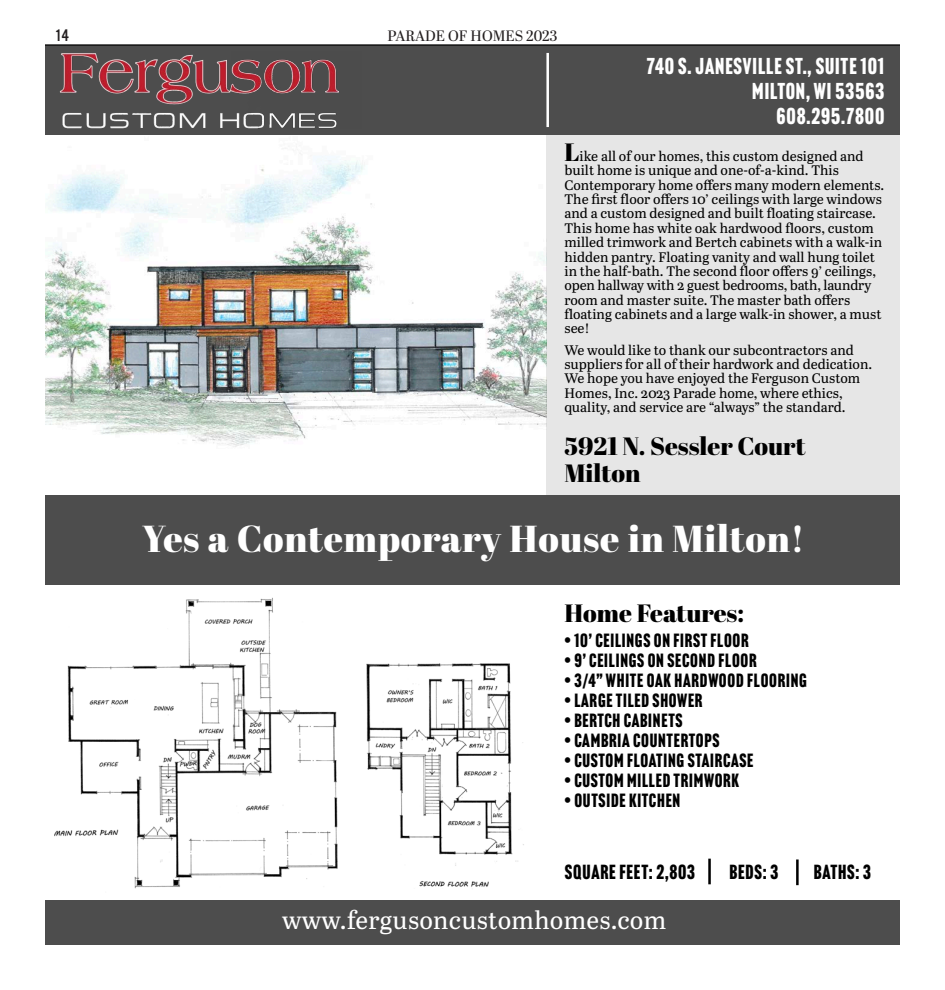
<style>
.page{position:relative;width:945px;height:990px;background:#fff}
.page>*{position:absolute;margin:0;border:0;box-sizing:border-box;transform-origin:0 0}
.t1{font:37.5px "Abril Fatface";letter-spacing:.02em;color:#fff}
.t2{font:25px/27.5px "Abril Fatface";color:#000}
.t3{font:25px "Abril Text";letter-spacing:.01em;color:#fff}
.t4{font:22.5px/25px "Headline Gothic ATF";letter-spacing:.04em;color:#fff;text-align:right}
.t5{font:20px "Headline Gothic ATF";letter-spacing:.04em;color:#000}
.t6{font:18.75px "Headline Gothic ATF";letter-spacing:.04em;color:#000}
.t7{font:17.5px "Alternate Got No 3 D";color:#231f20}
.t8{font:15px "Abril Display";color:#231f20}
.t9{font:13.75px/14.4px "Abril Text";color:#000}
.s1{font-family:"Abril Fatface";font-size:25px}
</style>
<div class="page">
<img style="left:45px;top:148px;width:501px;height:299px">
<img style="left:54px;top:597px;width:284px;height:292px">
<div style="left:45px;top:45px;width:855px;height:90px;background:#4d4d4d"></div>
<div style="left:45px;top:495px;width:855px;height:90px;background:#4d4d4d"></div>
<div style="left:45px;top:900px;width:855px;height:45px;background:#4d4d4d"></div>
<div style="left:546px;top:135px;width:354px;height:360px;background:#e6e6e6"></div>
<hr style="left:708px;top:859px;width:3px;height:25px;background:#000">
<hr style="left:796px;top:859px;width:3px;height:26px;background:#000">
<hr style="left:546px;top:53px;width:3px;height:74px;background:#fff">
<img style="left:59px;top:53px;width:280px;height:75px">
<img style="left:366px;top:663px;width:158px;height:224px">
<hr style="left:45px;top:44px;width:855px;height:2px;background:#000">
<p class="t7" style="left:55px;top:26px;width:16px">14</p>
<p class="t8" style="left:388px;top:25px;width:171px">PARADE OF HOMES 2023</p>
<p class="t4" style="left:647px;top:54px;width:239px">740 S. JANESVILLE ST., SUITE 101<br>MILTON, WI 53563<br>608.295.7800</p>
<p class="t9" style="left:565px;top:148px;width:321px"><span class="s1">L</span>ike all of our homes, this custom designed and built home is unique and one-of-a-kind. This Contemporary home offers many modern elements.<br>The first floor offers 10’ ceilings with large windows and a custom designed and built floating staircase.<br>This home has white oak hardwood floors, custom milled trimwork and Bertch cabinets with a walk-in hidden pantry. Floating vanity and wall hung toilet in the half-bath. The second floor offers 9’ ceilings, open hallway with 2 guest bedrooms, bath, laundry room and master suite. The master bath offers floating cabinets and a large walk-in shower, a must see!</p>
<p class="t9" style="left:565px;top:342px;width:309px">We would like to thank our subcontractors and suppliers for all of their hardwork and dedication.<br>We hope you have enjoyed the Ferguson Custom Homes, Inc. 2023 Parade home, where ethics, quality, and service are “always” the standard.</p>
<p class="t2" style="left:565px;top:431px;width:243px">5921 N. Sessler Court<br>Milton</p>
<p class="t1" style="left:142px;top:512px;width:664px">Yes a Contemporary House in Milton!</p>
<p class="t2" style="left:565px;top:598px;width:181px">Home Features:</p>
<p class="t6" style="left:565px;top:629px;width:186px">• 10’ CEILINGS ON FIRST FLOOR</p>
<p class="t6" style="left:565px;top:649px;width:194px">• 9’ CEILINGS ON SECOND FLOOR</p>
<p class="t6" style="left:565px;top:669px;width:244px">• 3/4” WHITE OAK HARDWOOD FLOORING</p>
<p class="t6" style="left:565px;top:689px;width:140px">• LARGE TILED SHOWER</p>
<p class="t6" style="left:565px;top:709px;width:120px">• BERTCH CABINETS</p>
<p class="t6" style="left:565px;top:729px;width:156px">• CAMBRIA COUNTERTOPS</p>
<p class="t6" style="left:565px;top:749px;width:190px">• CUSTOM FLOATING STAIRCASE</p>
<p class="t6" style="left:565px;top:769px;width:176px">• CUSTOM MILLED TRIMWORK</p>
<p class="t6" style="left:565px;top:789px;width:117px">• OUTSIDE KITCHEN</p>
<p class="t5" style="left:565px;top:860px;width:132px">SQUARE FEET: 2,803</p>
<p class="t5" style="left:729px;top:860px;width:50px">BEDS: 3</p>
<p class="t5" style="left:814px;top:860px;width:59px">BATHS: 3</p>
<p class="t3" style="left:282px;top:902px;width:386px">www.fergusoncustomhomes.com</p>
</div>
